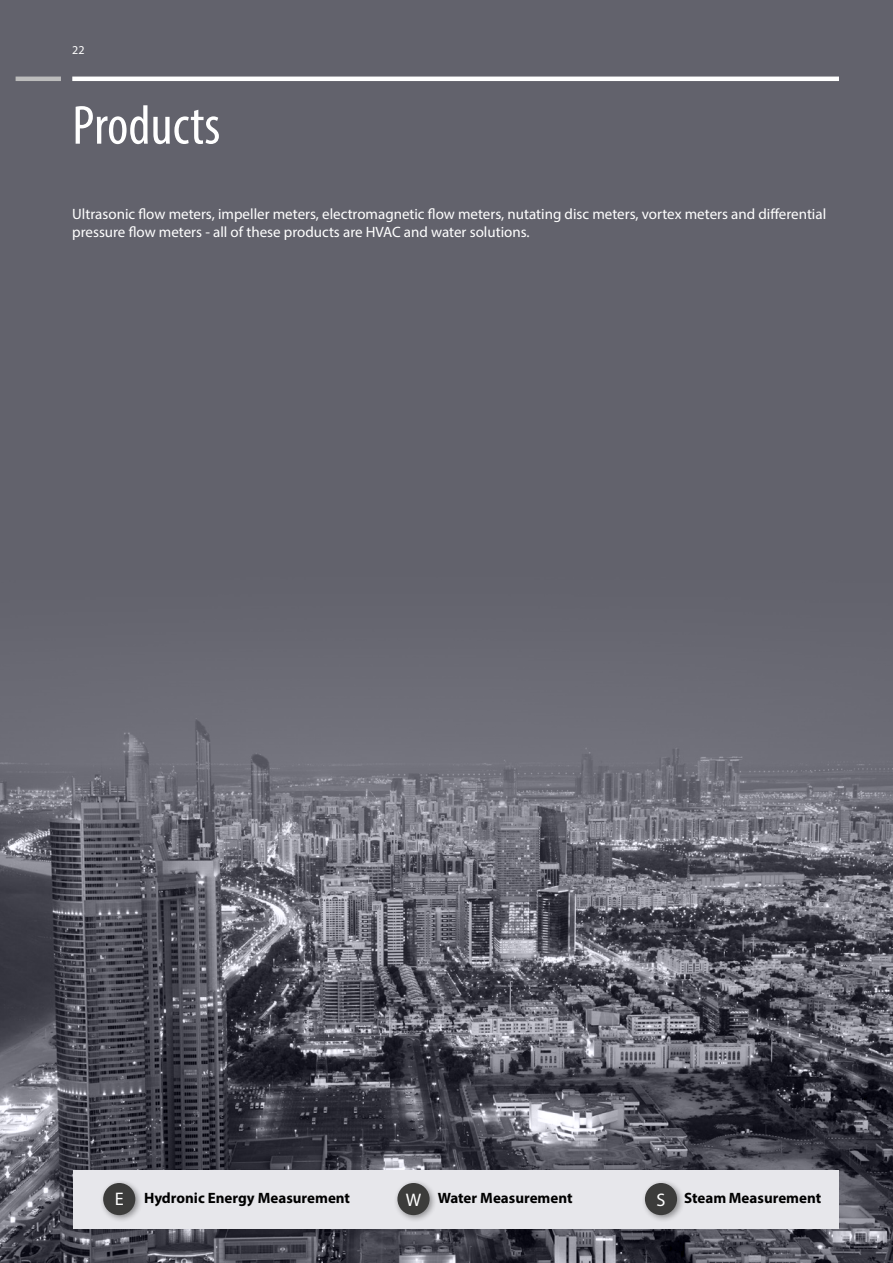
<style>
.page{position:relative;width:893px;height:1263px;background:#62626c}
.page>*{position:absolute;margin:0;border:0;box-sizing:border-box;transform-origin:0 0}
.t1{font:condensed 55.5px "Myriad Pro";color:#fff}
.t2{font:18.15px "Myriad Pro";color:#fff}
.t3{font:15px/18px "Myriad Pro";color:#fff}
.t4{font:700 15px "Myriad Pro";color:#000}
.t5{font:12px "Myriad Pro";color:#fff}
.s1{font-weight:400;font-size:18.15px;color:#fff}
</style>
<div class="page">
<hr style="left:72px;top:77px;width:767px;height:4px;background:#fff">
<hr style="left:16px;top:77px;width:45px;height:4px;background:#bcbcbc">
<img style="left:0;top:684px;width:893px;height:579px">
<div style="left:73px;top:1170px;width:765px;height:58px;background:#e7e7eb"></div>
<div style="left:100px;top:1179px;width:44px;height:44px;background:#000;opacity:.4"></div>
<div style="left:103px;top:1183px;width:32px;height:32px;background:#3c3c3b;border-radius:50%"></div>
<div style="left:394px;top:1179px;width:44px;height:44px;background:#000;opacity:.4"></div>
<div style="left:397px;top:1183px;width:33px;height:32px;background:#3c3c3b;border-radius:50%"></div>
<div style="left:641px;top:1179px;width:44px;height:44px;background:#000;opacity:.4"></div>
<div style="left:645px;top:1183px;width:32px;height:32px;background:#3c3c3b;border-radius:50%"></div>
<p class="t5" style="left:72px;top:43px;width:14px">22</p>
<h1 class="t1" style="left:72px;top:92px;width:150px">Products</h1>
<p class="t3" style="left:72px;top:204px;width:755px">Ultrasonic flow meters, impeller meters, electromagnetic flow meters, nutating disc meters, vortex meters and differential pressure flow meters - all of these products are HVAC and water solutions.</p>
<p class="t4" style="left:115px;top:1188px;width:237px"><span class="s1">E</span> Hydronic Energy Measurement</p>
<p class="t2" style="left:406px;top:1188px;width:17px">W</p>
<p class="t4" style="left:438px;top:1188px;width:136px">Water Measurement</p>
<p class="t4" style="left:656px;top:1188px;width:166px"><span class="s1">S</span> Steam Measurement</p>
</div>
